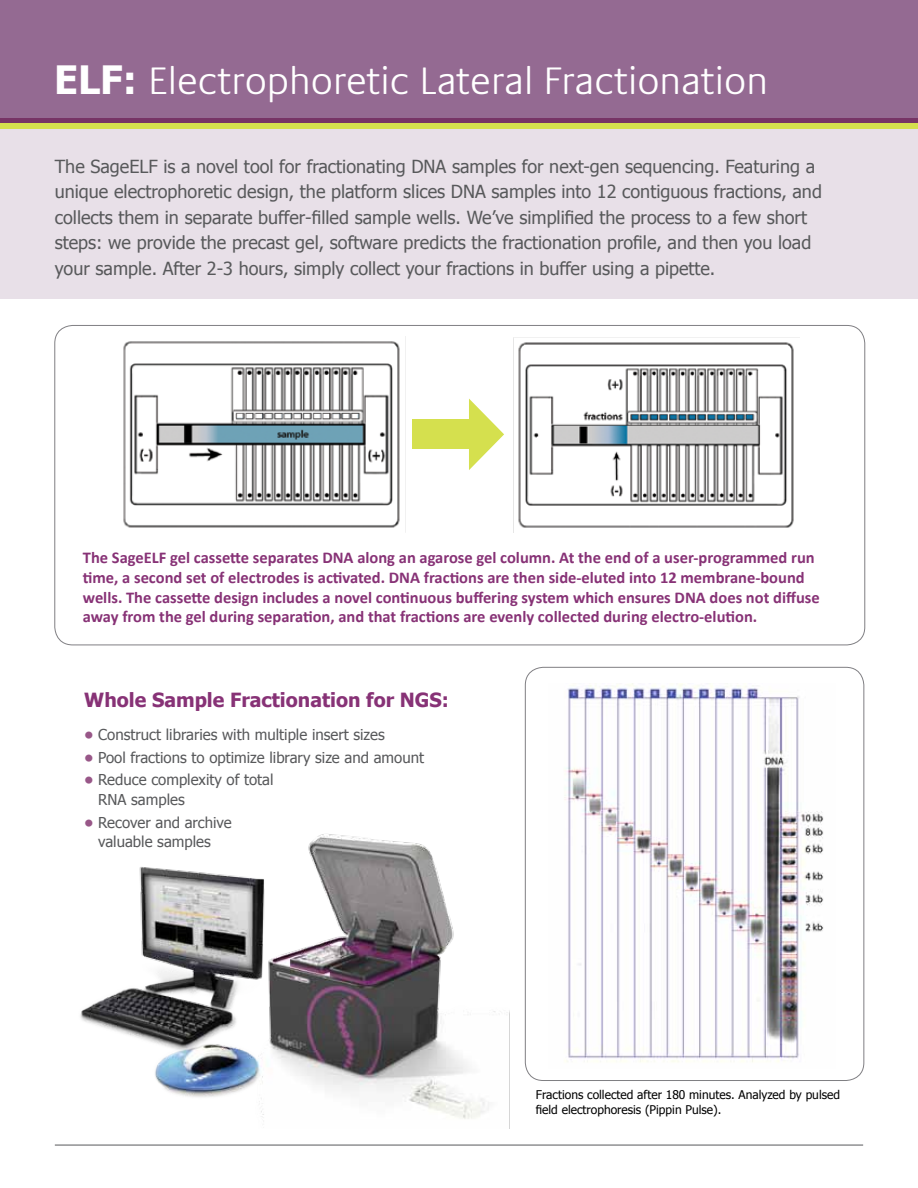
<style>
.page{position:relative;width:918px;height:1188px;background:#fff}
.page>*{position:absolute;margin:0;border:0;box-sizing:border-box;transform-origin:0 0}
.t1{font:300 39px "Praxis LT Pro";color:#fff}
.t2{font:700 19.5px "Tahoma";color:#873276}
.t3{font:18px/25.5px "Tahoma";color:#58595b}
.t4{font:700 16.5px/19.8px "Calibri";color:#873276}
.t5{font:15px/19.5px "Tahoma";color:#58595b}
.t6{font:12px/15px "Tahoma";color:#000}
.s1{font-family:"Tahoma";font-weight:700}
.s2{font-weight:700;color:#985788}
</style>
<div class="page">
<div style="left:525px;top:667px;width:339px;height:414px;border:1px solid #807f83;border-radius:18px"></div>
<div style="left:0;top:0;width:918px;height:299px;background:#e8e0e8"></div>
<div style="left:0;top:0;width:918px;height:118px;background:#946a92"></div>
<hr style="left:55px;top:1145px;width:808px;height:1px;background:#58595b">
<div style="left:0;top:118px;width:918px;height:5px;background:#773466"></div>
<div style="left:0;top:123px;width:918px;height:6px;background:#d5e04e"></div>
<img style="left:123px;top:336px;width:676px;height:196px">
<img style="left:564px;top:683px;width:260px;height:379px">
<div style="left:412px;top:420px;width:63px;height:29px;background:#d5e04e"></div>
<svg style="left:469px;top:399px;width:35px;height:71px"></svg>
<img style="left:80px;top:834px;width:430px;height:294px">
<h1 class="t1" style="left:54px;top:58px;width:715px"><span class="s1">ELF:</span> Electrophoretic Lateral Fractionation</h1>
<p class="t3" style="left:55px;top:152px;width:769px">The SageELF is a novel tool for fractionating DNA samples for next-gen sequencing. Featuring a unique electrophoretic design, the platform slices DNA samples into 12 contiguous fractions, and collects them in separate buffer-filled sample wells. We’ve simplified the process to a few short steps: we provide the precast gel, software predicts the fractionation profile, and then you load your sample. After 2-3 hours, simply collect your fractions in buffer using a pipette.</p>
<p class="t4" style="left:83px;top:547px;width:738px">The SageELF gel cassette separates DNA along an agarose gel column. At the end of a user-programmed run time, a second set of electrodes is activated. DNA fractions are then side-eluted into 12 membrane-bound wells. The cassette design includes a novel continuous buffering system which ensures DNA does not diffuse away from the gel during separation, and that fractions are evenly collected during electro-elution.</p>
<p class="t2" style="left:84px;top:686px;width:366px">Whole Sample Fractionation for NGS:</p>
<p class="t5" style="left:84px;top:724px;width:302px"><span class="s2">•</span> Construct libraries with multiple insert sizes</p>
<p class="t5" style="left:84px;top:747px;width:341px"><span class="s2">•</span> Pool fractions to optimize library size and amount</p>
<p class="t5" style="left:98px;top:769px;width:177px;text-indent:-14px"><span class="s2">•</span> Reduce complexity of total<br>RNA samples</p>
<p class="t5" style="left:84px;top:812px;width:149px;text-align:center"><span class="s2">•</span> Recover and archive valuable samples</p>
<p class="t6" style="left:536px;top:1087px;width:306px">Fractions collected after 180 minutes. Analyzed by pulsed field electrophoresis (Pippin Pulse).</p>
</div>
